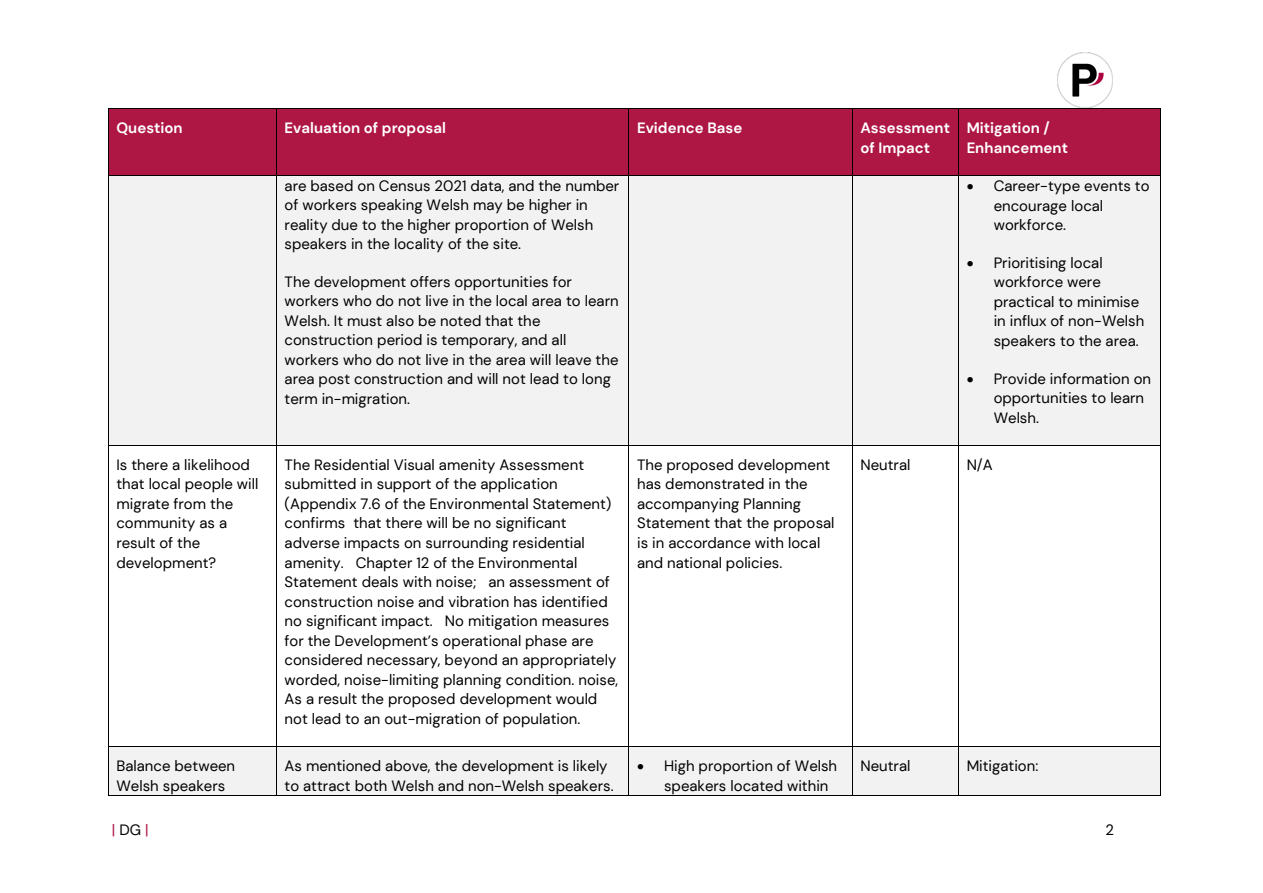
<style>
.page{position:relative;width:1263px;height:893px;background:#fff}
.page>*{position:absolute;margin:0;border:0;box-sizing:border-box;transform-origin:0 0}
.t1{font:15px/19.5px "DM Sans";color:#000}
.t2{font:700 15px/19.6px "DM Sans";color:#fff}
.t3{font:15px "DM Sans";color:#ae1644}
.s1{color:#000}
</style>
<div class="page">
<img style="left:1058px;top:52px;width:55px;height:55px">
<div style="left:109px;top:109px;width:167px;height:66px;background:#ae1644"></div>
<div style="left:277px;top:109px;width:352px;height:66px;background:#ae1644"></div>
<div style="left:629px;top:109px;width:223px;height:66px;background:#ae1644"></div>
<div style="left:853px;top:109px;width:105px;height:66px;background:#ae1644"></div>
<div style="left:959px;top:109px;width:201px;height:66px;background:#ae1644"></div>
<hr style="left:109px;top:108px;width:167px;height:1px;background:#000">
<hr style="left:277px;top:108px;width:352px;height:1px;background:#000">
<hr style="left:629px;top:108px;width:223px;height:1px;background:#000">
<hr style="left:853px;top:108px;width:105px;height:1px;background:#000">
<hr style="left:959px;top:108px;width:201px;height:1px;background:#000">
<hr style="left:108px;top:109px;width:1px;height:66px;background:#000">
<hr style="left:276px;top:109px;width:1px;height:66px;background:#000">
<hr style="left:629px;top:109px;width:1px;height:66px;background:#000">
<hr style="left:852px;top:109px;width:1px;height:66px;background:#000">
<hr style="left:958px;top:109px;width:1px;height:66px;background:#000">
<hr style="left:1160px;top:109px;width:1px;height:66px;background:#000">
<div style="left:109px;top:176px;width:167px;height:269px;background:#f2f2f2"></div>
<div style="left:277px;top:176px;width:352px;height:269px;background:#f2f2f2"></div>
<div style="left:629px;top:176px;width:223px;height:269px;background:#f2f2f2"></div>
<div style="left:853px;top:176px;width:105px;height:269px;background:#f2f2f2"></div>
<div style="left:959px;top:176px;width:201px;height:269px;background:#f2f2f2"></div>
<hr style="left:109px;top:175px;width:167px;height:1px;background:#000">
<hr style="left:277px;top:175px;width:352px;height:1px;background:#000">
<hr style="left:629px;top:175px;width:223px;height:1px;background:#000">
<hr style="left:853px;top:175px;width:105px;height:1px;background:#000">
<hr style="left:959px;top:175px;width:201px;height:1px;background:#000">
<hr style="left:108px;top:176px;width:1px;height:269px;background:#000">
<hr style="left:276px;top:176px;width:1px;height:269px;background:#000">
<hr style="left:629px;top:176px;width:1px;height:269px;background:#000">
<hr style="left:852px;top:176px;width:1px;height:269px;background:#000">
<hr style="left:958px;top:176px;width:1px;height:269px;background:#000">
<hr style="left:1160px;top:176px;width:1px;height:269px;background:#000">
<hr style="left:109px;top:445px;width:167px;height:1px;background:#000">
<hr style="left:277px;top:445px;width:352px;height:1px;background:#000">
<hr style="left:629px;top:445px;width:223px;height:1px;background:#000">
<hr style="left:853px;top:445px;width:105px;height:1px;background:#000">
<hr style="left:959px;top:445px;width:201px;height:1px;background:#000">
<hr style="left:108px;top:446px;width:1px;height:300px;background:#000">
<hr style="left:276px;top:446px;width:1px;height:300px;background:#000">
<hr style="left:629px;top:446px;width:1px;height:300px;background:#000">
<hr style="left:852px;top:446px;width:1px;height:300px;background:#000">
<hr style="left:958px;top:446px;width:1px;height:300px;background:#000">
<hr style="left:1160px;top:446px;width:1px;height:300px;background:#000">
<div style="left:109px;top:747px;width:167px;height:49px;background:#f2f2f2"></div>
<div style="left:277px;top:747px;width:352px;height:49px;background:#f2f2f2"></div>
<div style="left:629px;top:747px;width:223px;height:49px;background:#f2f2f2"></div>
<div style="left:853px;top:747px;width:105px;height:49px;background:#f2f2f2"></div>
<div style="left:959px;top:747px;width:201px;height:49px;background:#f2f2f2"></div>
<hr style="left:109px;top:746px;width:167px;height:1px;background:#000">
<hr style="left:277px;top:746px;width:352px;height:1px;background:#000">
<hr style="left:629px;top:746px;width:223px;height:1px;background:#000">
<hr style="left:853px;top:746px;width:105px;height:1px;background:#000">
<hr style="left:959px;top:746px;width:201px;height:1px;background:#000">
<hr style="left:108px;top:747px;width:1px;height:49px;background:#000">
<hr style="left:109px;top:796px;width:167px;height:1px;background:#000">
<hr style="left:276px;top:747px;width:1px;height:49px;background:#000">
<hr style="left:277px;top:796px;width:352px;height:1px;background:#000">
<hr style="left:629px;top:747px;width:1px;height:49px;background:#000">
<hr style="left:629px;top:796px;width:223px;height:1px;background:#000">
<hr style="left:852px;top:747px;width:1px;height:49px;background:#000">
<hr style="left:853px;top:796px;width:105px;height:1px;background:#000">
<hr style="left:958px;top:747px;width:1px;height:49px;background:#000">
<hr style="left:959px;top:796px;width:201px;height:1px;background:#000">
<hr style="left:1160px;top:747px;width:1px;height:49px;background:#000">
<p class="t2" style="left:116px;top:118px;width:68px">Question</p>
<p class="t2" style="left:285px;top:118px;width:163px">Evaluation of proposal</p>
<p class="t2" style="left:637px;top:118px;width:107px">Evidence Base</p>
<p class="t2" style="left:860px;top:118px;width:91px">Assessment of Impact</p>
<p class="t2" style="left:967px;top:118px;width:103px">Mitigation /<br>Enhancement</p>
<p class="t1" style="left:285px;top:176px;width:336px">are based on Census 2021 data, and the number of workers speaking Welsh may be higher in reality due to the higher proportion of Welsh speakers in the locality of the site.</p>
<p class="t1" style="left:285px;top:272px;width:336px">The development offers opportunities for workers who do not live in the local area to learn Welsh. It must also be noted that the construction period is temporary, and all workers who do not live in the area will leave the area post construction and will not lead to long term in-migration.</p>
<p class="t1" style="left:994px;top:176px;width:157px;text-indent:-27px">• Career-type events to encourage local workforce.</p>
<p class="t1" style="left:994px;top:253px;width:152px;text-indent:-27px">• Prioritising local workforce were practical to minimise in influx of non-Welsh speakers to the area.</p>
<p class="t1" style="left:994px;top:368px;width:159px;text-indent:-27px">• Provide information on opportunities to learn<br>Welsh.</p>
<p class="t1" style="left:116px;top:455px;width:144px">Is there a likelihood that local people will migrate from the community as a result of the development?</p>
<p class="t1" style="left:285px;top:455px;width:335px">The Residential Visual amenity Assessment submitted in support of the application (Appendix 7.6 of the Environmental Statement) confirms that there will be no significant adverse impacts on surrounding residential amenity. Chapter 12 of the Environmental Statement deals with noise; an assessment of construction noise and vibration has identified no significant impact. No mitigation measures for the Development’s operational phase are considered necessary, beyond an appropriately worded, noise-limiting planning condition. noise, As a result the proposed development would not lead to an out-migration of population.</p>
<p class="t1" style="left:637px;top:455px;width:199px">The proposed development has demonstrated in the accompanying Planning<br>Statement that the proposal is in accordance with local and national policies.</p>
<p class="t1" style="left:860px;top:455px;width:52px">Neutral</p>
<p class="t1" style="left:967px;top:455px;width:27px">N/A</p>
<p class="t1" style="left:116px;top:756px;width:120px">Balance between<br>Welsh speakers</p>
<p class="t1" style="left:285px;top:756px;width:331px">As mentioned above, the development is likely to attract both Welsh and non-Welsh speakers.</p>
<p class="t1" style="left:664px;top:756px;width:175px;text-indent:-27px">• High proportion of Welsh speakers located within</p>
<p class="t1" style="left:860px;top:756px;width:52px">Neutral</p>
<p class="t1" style="left:967px;top:756px;width:73px">Mitigation:</p>
<p class="t3" style="left:112px;top:821px;width:38px">|<span class="s1">DG</span>|</p>
<p class="t1" style="left:1105px;top:820px;width:10px">2</p>
</div>
